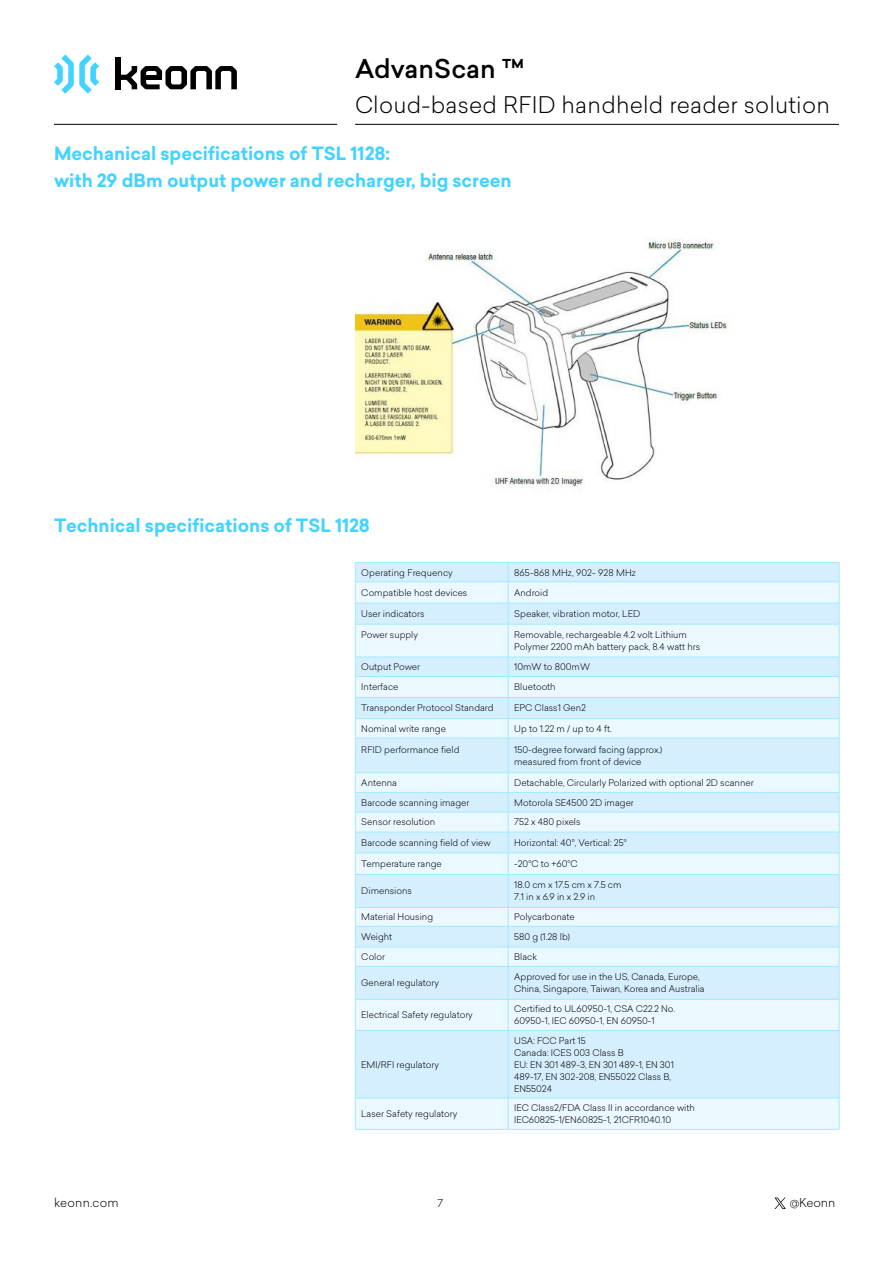
<style>
.page{position:relative;width:893px;height:1263px;background:#fff}
.page>*{position:absolute;margin:0;border:0;box-sizing:border-box;transform-origin:0 0}
.t1{font:500 25.5px "Sailec";color:#000}
.t2{font:300 22.5px "Sailec";letter-spacing:.01em;color:#000}
.t3{font:700 18px/27px "Sailec";color:#42d3ff}
.t4{font:300 12px "Sailec";letter-spacing:.01em;color:#000}
.t5{font:300 10.5px "Sailec";color:#000}
.t6{font:300 9px/12px "Sailec";color:#000}
</style>
<div class="page">
<svg style="left:54px;top:54px;width:45px;height:40px"></svg>
<div style="left:116px;top:57px;width:5px;height:32px;background:#000"></div>
<svg style="left:121px;top:66px;width:116px;height:23px"></svg>
<hr style="left:355px;top:124px;width:484px;height:1px;background:#000">
<hr style="left:54px;top:124px;width:283px;height:1px;background:#000">
<svg style="left:774px;top:1197px;width:12px;height:12px"></svg>
<div style="left:356px;top:563px;width:483px;height:18px;background:#d6efff"></div>
<svg style="left:356px;top:582px;width:483px;height:547px;fill:#d6efff"></svg>
<hr style="left:355px;top:603px;width:153px;height:1px;background:#9febff">
<hr style="left:508px;top:603px;width:331px;height:1px;background:#9febff">
<hr style="left:355px;top:624px;width:153px;height:1px;background:#9febff">
<hr style="left:355px;top:624px;width:1px;height:33px;background:#9febff">
<hr style="left:355px;top:657px;width:153px;height:1px;background:#9febff">
<hr style="left:508px;top:624px;width:331px;height:1px;background:#9febff">
<hr style="left:508px;top:624px;width:1px;height:33px;background:#9febff">
<hr style="left:839px;top:624px;width:1px;height:33px;background:#9febff">
<hr style="left:508px;top:657px;width:331px;height:1px;background:#9febff">
<hr style="left:355px;top:562px;width:153px;height:1px;background:#9febff">
<svg style="left:355px;top:563px;width:1px;height:61px"></svg>
<hr style="left:355px;top:581px;width:153px;height:1px;background:#9febff">
<hr style="left:508px;top:562px;width:331px;height:1px;background:#9febff">
<svg style="left:508px;top:563px;width:1px;height:61px"></svg>
<svg style="left:839px;top:563px;width:1px;height:61px"></svg>
<hr style="left:508px;top:581px;width:331px;height:1px;background:#9febff">
<hr style="left:355px;top:676px;width:153px;height:1px;background:#9febff">
<hr style="left:355px;top:697px;width:153px;height:1px;background:#9febff">
<hr style="left:508px;top:676px;width:331px;height:1px;background:#9febff">
<hr style="left:508px;top:697px;width:331px;height:1px;background:#9febff">
<hr style="left:355px;top:718px;width:153px;height:1px;background:#9febff">
<svg style="left:355px;top:657px;width:1px;height:81px"></svg>
<hr style="left:508px;top:718px;width:331px;height:1px;background:#9febff">
<svg style="left:508px;top:657px;width:1px;height:81px"></svg>
<svg style="left:839px;top:657px;width:1px;height:81px"></svg>
<hr style="left:355px;top:999px;width:1px;height:31px;background:#9febff">
<hr style="left:508px;top:999px;width:1px;height:31px;background:#9febff">
<hr style="left:839px;top:999px;width:1px;height:31px;background:#9febff">
<hr style="left:839px;top:1098px;width:1px;height:31px;background:#9febff">
<hr style="left:508px;top:1129px;width:331px;height:1px;background:#9febff">
<hr style="left:355px;top:1098px;width:1px;height:31px;background:#9febff">
<hr style="left:508px;top:1098px;width:1px;height:31px;background:#9febff">
<hr style="left:355px;top:1129px;width:153px;height:1px;background:#9febff">
<hr style="left:355px;top:738px;width:153px;height:1px;background:#9febff">
<hr style="left:355px;top:738px;width:1px;height:34px;background:#9febff">
<hr style="left:355px;top:772px;width:153px;height:1px;background:#9febff">
<hr style="left:508px;top:738px;width:331px;height:1px;background:#9febff">
<hr style="left:508px;top:738px;width:1px;height:34px;background:#9febff">
<hr style="left:839px;top:738px;width:1px;height:34px;background:#9febff">
<hr style="left:508px;top:772px;width:331px;height:1px;background:#9febff">
<hr style="left:355px;top:792px;width:153px;height:1px;background:#9febff">
<hr style="left:355px;top:812px;width:153px;height:1px;background:#9febff">
<hr style="left:508px;top:792px;width:331px;height:1px;background:#9febff">
<hr style="left:508px;top:812px;width:331px;height:1px;background:#9febff">
<hr style="left:508px;top:832px;width:331px;height:1px;background:#9febff">
<svg style="left:839px;top:773px;width:1px;height:101px"></svg>
<hr style="left:508px;top:853px;width:331px;height:1px;background:#9febff">
<hr style="left:355px;top:832px;width:153px;height:1px;background:#9febff">
<svg style="left:355px;top:773px;width:1px;height:101px"></svg>
<svg style="left:508px;top:773px;width:1px;height:101px"></svg>
<hr style="left:355px;top:853px;width:153px;height:1px;background:#9febff">
<hr style="left:355px;top:874px;width:153px;height:1px;background:#9febff">
<hr style="left:355px;top:875px;width:1px;height:32px;background:#9febff">
<hr style="left:355px;top:907px;width:153px;height:1px;background:#9febff">
<hr style="left:508px;top:874px;width:331px;height:1px;background:#9febff">
<hr style="left:508px;top:875px;width:1px;height:32px;background:#9febff">
<hr style="left:839px;top:875px;width:1px;height:32px;background:#9febff">
<hr style="left:508px;top:907px;width:331px;height:1px;background:#9febff">
<hr style="left:355px;top:926px;width:153px;height:1px;background:#9febff">
<svg style="left:355px;top:908px;width:1px;height:58px"></svg>
<hr style="left:355px;top:947px;width:153px;height:1px;background:#9febff">
<hr style="left:508px;top:926px;width:331px;height:1px;background:#9febff">
<svg style="left:508px;top:908px;width:1px;height:58px"></svg>
<svg style="left:839px;top:908px;width:1px;height:58px"></svg>
<hr style="left:508px;top:947px;width:331px;height:1px;background:#9febff">
<hr style="left:355px;top:966px;width:153px;height:1px;background:#9febff">
<hr style="left:355px;top:966px;width:1px;height:33px;background:#9febff">
<hr style="left:355px;top:999px;width:153px;height:1px;background:#9febff">
<hr style="left:508px;top:966px;width:331px;height:1px;background:#9febff">
<hr style="left:508px;top:966px;width:1px;height:33px;background:#9febff">
<hr style="left:839px;top:966px;width:1px;height:33px;background:#9febff">
<hr style="left:508px;top:999px;width:331px;height:1px;background:#9febff">
<hr style="left:355px;top:1030px;width:153px;height:1px;background:#9febff">
<hr style="left:355px;top:1031px;width:1px;height:67px;background:#9febff">
<hr style="left:355px;top:1098px;width:153px;height:1px;background:#9febff">
<hr style="left:508px;top:1030px;width:331px;height:1px;background:#9febff">
<hr style="left:508px;top:1031px;width:1px;height:67px;background:#9febff">
<hr style="left:839px;top:1031px;width:1px;height:67px;background:#9febff">
<hr style="left:508px;top:1098px;width:331px;height:1px;background:#9febff">
<img style="left:355px;top:239px;width:372px;height:248px">
<h1 class="t1" style="left:355px;top:51px;width:171px">AdvanScan ™</h1>
<h2 class="t2" style="left:355px;top:89px;width:476px">Cloud-based RFID handheld reader solution</h2>
<h3 class="t3" style="left:54px;top:140px;width:459px">Mechanical specifications of TSL 1128:<br>with 29 dBm output power and recharger, big screen</h3>
<h3 class="t3" style="left:54px;top:512px;width:318px">Technical specifications of TSL 1128</h3>
<p class="t6" style="left:361px;top:566px;width:93px">Operating Frequency</p>
<p class="t6" style="left:514px;top:566px;width:123px">865-868 MHz, 902- 928 MHz</p>
<p class="t6" style="left:361px;top:586px;width:108px">Compatible host devices</p>
<p class="t6" style="left:514px;top:586px;width:36px">Android</p>
<p class="t6" style="left:361px;top:607px;width:65px">User indicators</p>
<p class="t6" style="left:514px;top:607px;width:128px">Speaker, vibration motor, LED</p>
<p class="t6" style="left:361px;top:628px;width:58px">Power supply</p>
<p class="t6" style="left:514px;top:628px;width:187px">Removable, rechargeable 4.2 volt Lithium<br>Polymer 2200 mAh battery pack, 8.4 watt hrs</p>
<p class="t6" style="left:361px;top:660px;width:60px">Output Power</p>
<p class="t6" style="left:514px;top:660px;width:77px">10mW to 800mW</p>
<p class="t6" style="left:361px;top:681px;width:39px">Interface</p>
<p class="t6" style="left:514px;top:681px;width:43px">Bluetooth</p>
<p class="t6" style="left:361px;top:702px;width:134px">Transponder Protocol Standard</p>
<p class="t6" style="left:514px;top:702px;width:73px">EPC Class1 Gen2</p>
<p class="t6" style="left:361px;top:722px;width:86px">Nominal write range</p>
<p class="t6" style="left:514px;top:722px;width:99px">Up to 1.22 m / up to 4 ft.</p>
<p class="t6" style="left:361px;top:743px;width:100px">RFID performance field</p>
<p class="t6" style="left:514px;top:743px;width:150px">150-degree forward facing (approx.) measured from front of device</p>
<p class="t6" style="left:361px;top:776px;width:37px">Antenna</p>
<p class="t6" style="left:514px;top:776px;width:241px">Detachable, Circularly Polarized with optional 2D scanner</p>
<p class="t6" style="left:361px;top:796px;width:110px">Barcode scanning imager</p>
<p class="t6" style="left:514px;top:796px;width:121px">Motorola SE4500 2D imager</p>
<p class="t6" style="left:361px;top:816px;width:75px">Sensor resolution</p>
<p class="t6" style="left:514px;top:816px;width:68px">752 x 480 pixels</p>
<p class="t6" style="left:361px;top:836px;width:131px">Barcode scanning field of view</p>
<p class="t6" style="left:514px;top:836px;width:114px">Horizontal: 40°, Vertical: 25°</p>
<p class="t6" style="left:361px;top:857px;width:82px">Temperature range</p>
<p class="t6" style="left:514px;top:857px;width:65px">-20°C to +60°C</p>
<p class="t6" style="left:361px;top:885px;width:52px">Dimensions</p>
<p class="t6" style="left:514px;top:879px;width:109px">18.0 cm x 17.5 cm x 7.5 cm<br>7.1 in x 6.9 in x 2.9 in</p>
<p class="t6" style="left:361px;top:911px;width:73px">Material Housing</p>
<p class="t6" style="left:514px;top:911px;width:62px">Polycarbonate</p>
<p class="t6" style="left:361px;top:930px;width:32px">Weight</p>
<p class="t6" style="left:514px;top:930px;width:57px">580 g (1.28 lb)</p>
<p class="t6" style="left:361px;top:950px;width:25px">Color</p>
<p class="t6" style="left:514px;top:950px;width:24px">Black</p>
<p class="t6" style="left:361px;top:977px;width:79px">General regulatory</p>
<p class="t6" style="left:514px;top:971px;width:192px">Approved for use in the US, Canada, Europe,<br>China, Singapore, Taiwan, Korea and Australia</p>
<p class="t6" style="left:361px;top:1009px;width:113px">Electrical Safety regulatory</p>
<p class="t6" style="left:514px;top:1003px;width:162px">Certified to UL60950-1, CSA C22.2 No.<br>60950-1, IEC 60950-1, EN 60950-1</p>
<p class="t6" style="left:361px;top:1058px;width:79px">EMI/RFI regulatory</p>
<p class="t6" style="left:514px;top:1034px;width:161px">USA: FCC Part 15<br>Canada: ICES 003 Class B<br>EU: EN 301 489-3, EN 301 489-1, EN 301<br>489-17, EN 302-208, EN55022 Class B,<br>EN55024</p>
<p class="t6" style="left:361px;top:1107px;width:98px">Laser Safety regulatory</p>
<p class="t6" style="left:514px;top:1101px;width:182px">IEC Class2/FDA Class II in accordance with<br>IEC60825-1/EN60825-1, 21CFR1040.10</p>
<h3 class="t4" style="left:54px;top:1194px;width:66px">keonn.com</h3>
<p class="t5" style="left:438px;top:1196px;width:7px">7</p>
<h3 class="t4" style="left:790px;top:1194px;width:47px">@Keonn</h3>
</div>
